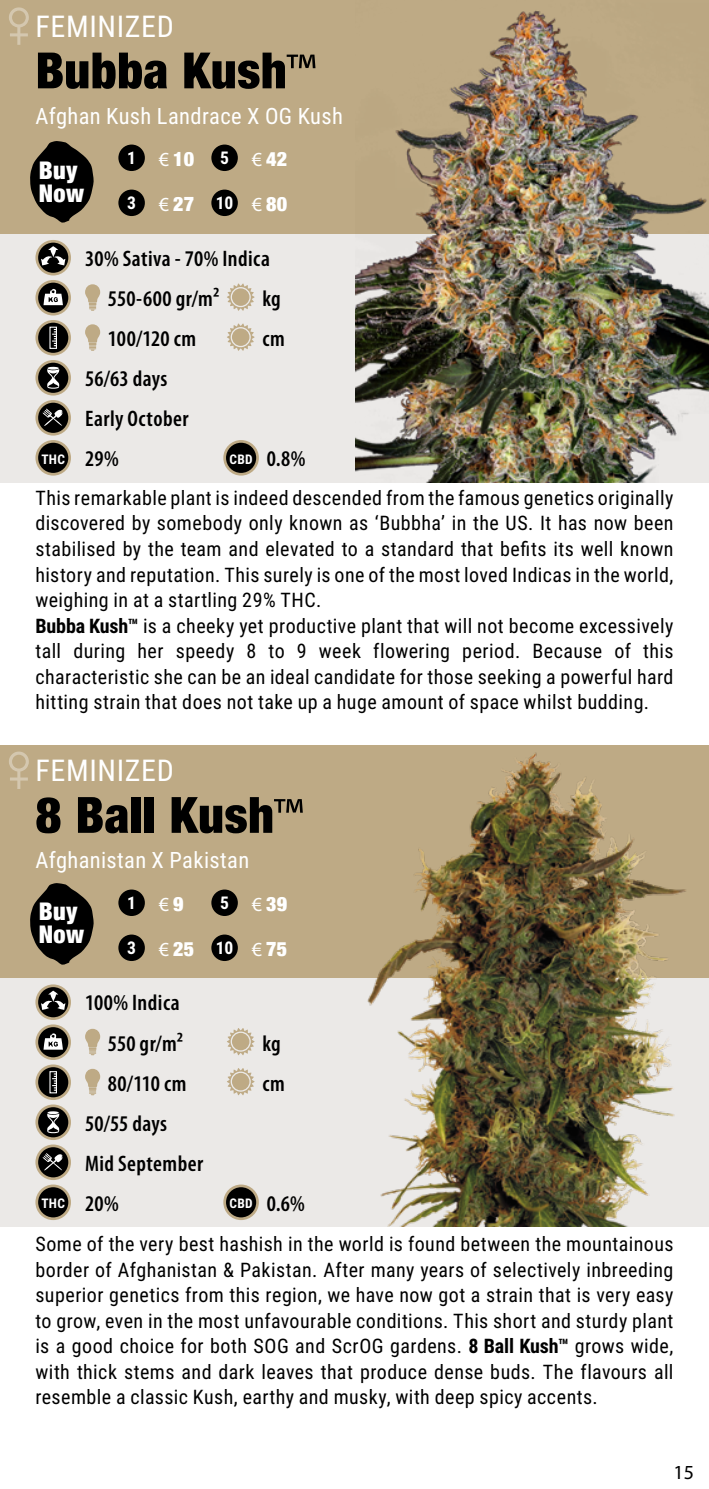
<style>
.page{position:relative;width:709px;height:1489px;background:#fff}
.page>*{position:absolute;margin:0;border:0;box-sizing:border-box;transform-origin:0 0}
.t1{font:900 condensed 50px "Helvetica Neue";letter-spacing:.01em;color:#000}
.t2{font:30px "Roboto Condensed";letter-spacing:.02em;color:#fff}
.t3{font:900 condensed 24.25px/22.2px "Helvetica Neue";letter-spacing:.01em;color:#fff}
.t4{font:600 condensed 22.5px/40px "Myriad Pro";letter-spacing:.02em;color:#000}
.t5{font:22.5px "Roboto Condensed";letter-spacing:.015em;color:#fff}
.t6{font:20px/25.5px "Roboto Condensed";letter-spacing:.02em;color:#000;text-align:justify}
.t7{font:900 condensed 20px "Helvetica Neue";color:#fff}
.t8{font:20px "Myriad Pro";color:#000}
.t9{font:700 17.5px "Roboto Condensed";color:#fff}
.t10{font:700 13.25px "Roboto Condensed";letter-spacing:.025em;color:#fff}
.s1{font-family:"Myriad Pro";font-weight:400;font-stretch:normal}
.s2{font-family:"Roboto Condensed";font-weight:700;font-stretch:normal;font-size:17.5px}
.s3{font-family:"Myriad Pro";font-weight:400;font-size:20px}
.s4{font-family:"Helvetica Neue";font-weight:900;font-stretch:condensed;font-size:20px}
.s5{font-family:"Myriad Pro";font-weight:600;font-stretch:condensed;font-size:22.5px;color:#000}
.s6{font-family:"Roboto Condensed";font-weight:700;font-stretch:normal;font-size:13.25px;color:#fff}
.s7{font-weight:700}
</style>
<div class="page">
<div style="left:0;top:744px;width:709px;height:234px;background:#beaa85"></div>
<div style="left:0;top:978px;width:709px;height:248px;background:#ebe9e7"></div>
<div style="left:0;top:234px;width:709px;height:248px;background:#ebe9e7"></div>
<div style="left:0;top:0;width:709px;height:234px;background:#beaa85"></div>
<img style="left:355px;top:744px;width:354px;height:482px">
<img style="left:355px;top:10px;width:354px;height:472px">
<svg style="left:37px;top:985px;width:33px;height:33px"></svg>
<div style="left:35px;top:984px;width:36px;height:35px;border:3px solid #beaa85;border-radius:50%"></div>
<svg style="left:41px;top:990px;width:24px;height:19px"></svg>
<svg style="left:37px;top:1025px;width:33px;height:33px"></svg>
<div style="left:35px;top:1024px;width:36px;height:35px;border:3px solid #beaa85;border-radius:50%"></div>
<svg style="left:43px;top:1031px;width:20px;height:18px"></svg>
<svg style="left:85px;top:1028px;width:15px;height:27px"></svg>
<svg style="left:227px;top:1028px;width:28px;height:27px"></svg>
<div style="left:232px;top:1032px;width:17px;height:18px;background:#beaa85;border-radius:50%"></div>
<svg style="left:37px;top:1065px;width:33px;height:33px"></svg>
<div style="left:35px;top:1064px;width:36px;height:35px;border:3px solid #beaa85;border-radius:50%"></div>
<div style="left:49px;top:1071px;width:8px;height:22px;border:1px solid #fff"></div>
<svg style="left:52px;top:1073px;width:4px;height:17px"></svg>
<svg style="left:85px;top:1068px;width:15px;height:27px"></svg>
<svg style="left:227px;top:1068px;width:28px;height:27px"></svg>
<div style="left:232px;top:1072px;width:17px;height:18px;background:#beaa85;border-radius:50%"></div>
<svg style="left:37px;top:1105px;width:33px;height:33px"></svg>
<div style="left:35px;top:1104px;width:36px;height:35px;border:3px solid #beaa85;border-radius:50%"></div>
<svg style="left:47px;top:1111px;width:13px;height:22px"></svg>
<svg style="left:37px;top:1145px;width:33px;height:33px"></svg>
<div style="left:35px;top:1144px;width:36px;height:35px;border:3px solid #beaa85;border-radius:50%"></div>
<svg style="left:42px;top:1149px;width:25px;height:21px"></svg>
<div style="left:37px;top:1185px;width:33px;height:33px;background:#000;border-radius:50%"></div>
<div style="left:35px;top:1184px;width:36px;height:35px;border:3px solid #beaa85;border-radius:50%"></div>
<div style="left:225px;top:1185px;width:32px;height:33px;background:#000;border-radius:50%"></div>
<div style="left:223px;top:1184px;width:36px;height:35px;border:3px solid #beaa85;border-radius:50%"></div>
<svg style="left:37px;top:241px;width:33px;height:33px"></svg>
<div style="left:35px;top:240px;width:36px;height:35px;border:3px solid #beaa85;border-radius:50%"></div>
<svg style="left:41px;top:246px;width:24px;height:19px"></svg>
<svg style="left:37px;top:281px;width:33px;height:33px"></svg>
<div style="left:35px;top:280px;width:36px;height:35px;border:3px solid #beaa85;border-radius:50%"></div>
<svg style="left:43px;top:287px;width:20px;height:18px"></svg>
<svg style="left:85px;top:284px;width:15px;height:27px"></svg>
<svg style="left:227px;top:283px;width:28px;height:28px"></svg>
<div style="left:232px;top:288px;width:17px;height:18px;background:#beaa85;border-radius:50%"></div>
<div style="left:37px;top:321px;width:33px;height:33px;background:#000;border-radius:50%"></div>
<div style="left:35px;top:320px;width:36px;height:35px;border:3px solid #beaa85;border-radius:50%"></div>
<div style="left:49px;top:326px;width:8px;height:23px;border:1px solid #fff"></div>
<svg style="left:52px;top:329px;width:4px;height:17px"></svg>
<svg style="left:85px;top:324px;width:15px;height:27px"></svg>
<svg style="left:227px;top:323px;width:28px;height:28px"></svg>
<div style="left:232px;top:328px;width:17px;height:18px;background:#beaa85;border-radius:50%"></div>
<svg style="left:37px;top:361px;width:33px;height:33px"></svg>
<div style="left:35px;top:360px;width:36px;height:35px;border:3px solid #beaa85;border-radius:50%"></div>
<svg style="left:47px;top:367px;width:13px;height:22px"></svg>
<svg style="left:37px;top:401px;width:33px;height:33px"></svg>
<div style="left:35px;top:400px;width:36px;height:35px;border:3px solid #beaa85;border-radius:50%"></div>
<svg style="left:42px;top:405px;width:25px;height:21px"></svg>
<div style="left:37px;top:441px;width:33px;height:33px;background:#000;border-radius:50%"></div>
<div style="left:35px;top:440px;width:36px;height:35px;border:3px solid #beaa85;border-radius:50%"></div>
<div style="left:225px;top:441px;width:32px;height:33px;background:#000;border-radius:50%"></div>
<div style="left:223px;top:440px;width:36px;height:35px;border:3px solid #beaa85;border-radius:50%"></div>
<div style="left:118px;top:889px;width:27px;height:27px;background:#000;border-radius:50%"></div>
<div style="left:118px;top:934px;width:27px;height:27px;background:#000;border-radius:50%"></div>
<div style="left:211px;top:889px;width:27px;height:27px;background:#000;border-radius:50%"></div>
<div style="left:211px;top:934px;width:27px;height:27px;background:#000;border-radius:50%"></div>
<div style="left:118px;top:144px;width:27px;height:27px;background:#000;border-radius:50%"></div>
<div style="left:118px;top:189px;width:27px;height:27px;background:#000;border-radius:50%"></div>
<div style="left:211px;top:144px;width:27px;height:27px;background:#000;border-radius:50%"></div>
<div style="left:211px;top:189px;width:27px;height:27px;background:#000;border-radius:50%"></div>
<svg style="left:9px;top:7px;width:20px;height:38px"></svg>
<svg style="left:9px;top:751px;width:20px;height:38px"></svg>
<svg style="left:30px;top:883px;width:64px;height:81px"></svg>
<svg style="left:30px;top:141px;width:64px;height:81px"></svg>
<h2 class="t2" style="left:35px;top:5px;width:140px">FEMINIZED</h2>
<h1 class="t1" style="left:35px;top:29px;width:282px">Bubba Kush<span class="s1">™</span></h1>
<p class="t5" style="left:35px;top:100px;width:309px">Afghan Kush Landrace X OG Kush</p>
<p class="t3" style="left:39px;top:158px;width:47px">Buy<br>Now</p>
<p class="t7" style="left:127px;top:142px;width:68px"><span class="s2">1</span> <span class="s1">€</span> 10</p>
<p class="t7" style="left:127px;top:187px;width:68px"><span class="s2">3</span> <span class="s1">€</span> 27</p>
<p class="t7" style="left:220px;top:142px;width:68px"><span class="s2">5</span> <span class="s1">€</span> 42</p>
<p class="t9" style="left:216px;top:191px;width:73px">10 <span class="s3">€</span> <span class="s4">80</span></p>
<p class="t4" style="left:108px;top:238px;width:163px;text-indent:-23px">30% Sativa - 70% Indica<br>550-600 gr/m²</p>
<p class="t4" style="left:262px;top:278px;width:20px">kg</p>
<p class="t4" style="left:108px;top:318px;width:90px">100/120 cm</p>
<p class="t4" style="left:262px;top:318px;width:24px">cm</p>
<p class="t4" style="left:85px;top:358px;width:105px">56/63 days<br>Early October</p>
<p class="t10" style="left:41px;top:449px;width:79px">THC <span class="s5">29%</span></p>
<p class="t4" style="left:229px;top:438px;width:77px"><span class="s6">CBD</span> 0.8%</p>
<p class="t6" style="left:35px;top:484px;width:639px;text-align:left">This remarkable plant is indeed descended from the famous genetics originally discovered by somebody only known as ‘Bubbha’ in the US. It has now been stabilised by the team and elevated to a standard that befits its well known history and reputation. This surely is one of the most loved Indicas in the world, weighing in at a startling 29% THC.<br><span class="s7">Bubba Kush™</span> is a cheeky yet productive plant that will not become excessively tall during her speedy 8 to 9 week flowering period. Because of this characteristic she can be an ideal candidate for those seeking a powerful hard hitting strain that does not take up a huge amount of space whilst budding.</p>
<h2 class="t2" style="left:35px;top:749px;width:140px">FEMINIZED</h2>
<h1 class="t1" style="left:35px;top:773px;width:269px">8 Ball Kush<span class="s1">™</span></h1>
<p class="t5" style="left:35px;top:844px;width:215px">Afghanistan X Pakistan</p>
<p class="t3" style="left:39px;top:899px;width:47px">Buy<br>Now</p>
<p class="t9" style="left:127px;top:890px;width:58px">1 <span class="s3">€</span> <span class="s4">9</span></p>
<p class="t7" style="left:127px;top:932px;width:68px"><span class="s2">3</span> <span class="s1">€</span> 25</p>
<p class="t4" style="left:85px;top:982px;width:100px;text-align:right">100% Indica<br>550 gr/m²</p>
<p class="t7" style="left:220px;top:887px;width:68px"><span class="s2">5</span> <span class="s1">€</span> 39</p>
<p class="t9" style="left:216px;top:935px;width:73px">10 <span class="s3">€</span> <span class="s4">75</span></p>
<p class="t4" style="left:262px;top:1022px;width:20px">kg</p>
<p class="t4" style="left:108px;top:1062px;width:80px">80/110 cm</p>
<p class="t4" style="left:262px;top:1062px;width:24px">cm</p>
<p class="t4" style="left:85px;top:1102px;width:120px">50/55 days<br>Mid September</p>
<p class="t10" style="left:41px;top:1194px;width:79px">THC <span class="s5">20%</span></p>
<p class="t4" style="left:229px;top:1182px;width:77px"><span class="s6">CBD</span> 0.6%</p>
<p class="t6" style="left:35px;top:1230px;width:639px">Some of the very best hashish in the world is found between the mountainous border of Afghanistan &amp; Pakistan. After many years of selectively inbreeding superior genetics from this region, we have now got a strain that is very easy to grow, even in the most unfavourable conditions. This short and sturdy plant is a good choice for both SOG and ScrOG gardens. <span class="s7">8 Ball Kush™</span> grows wide, with thick stems and dark leaves that produce dense buds. The flavours all resemble a classic Kush, earthy and musky, with deep spicy accents.</p>
<p class="t8" style="left:673px;top:1459px;width:22px">15</p>
</div>
